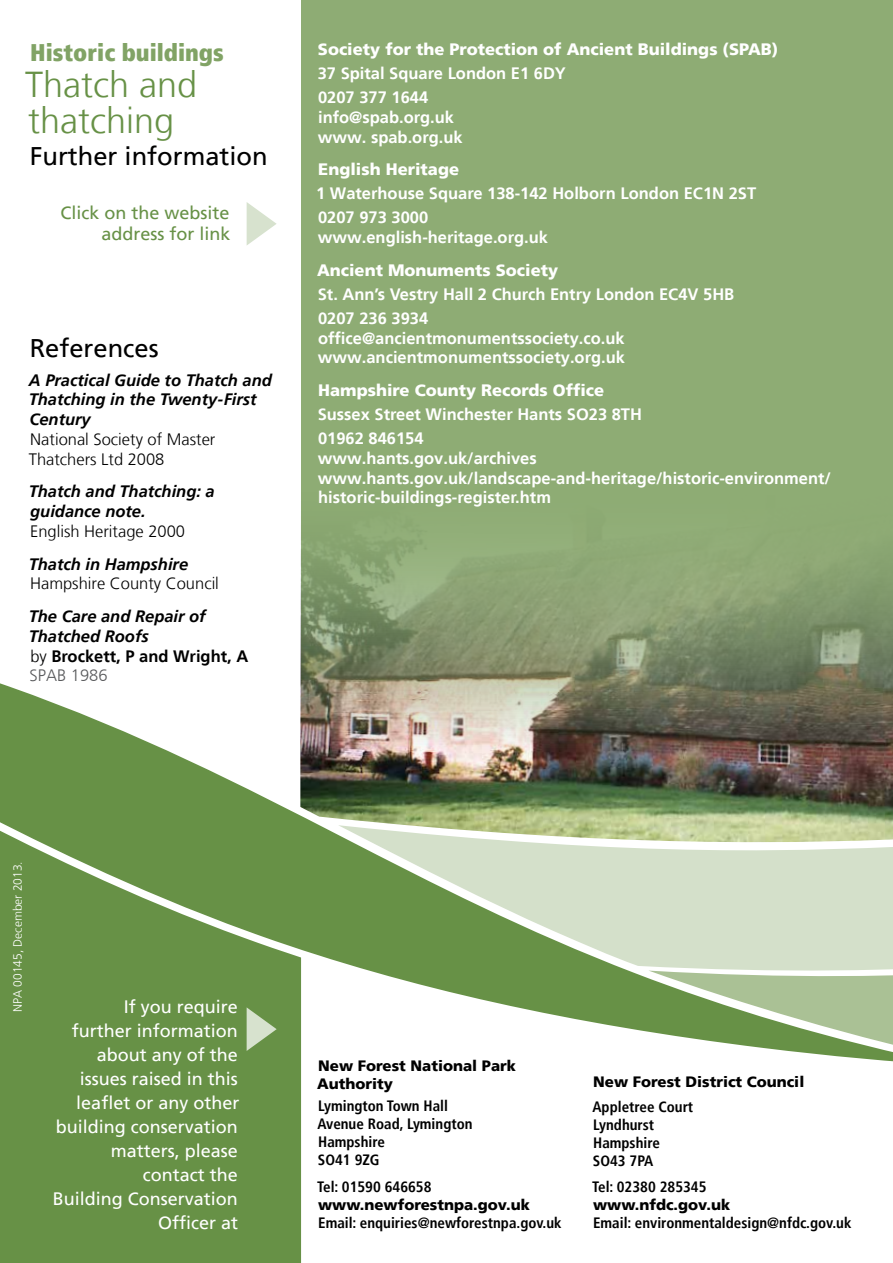
<style>
.page{position:relative;width:893px;height:1263px;background:#fff}
.page>*{position:absolute;margin:0;border:0;box-sizing:border-box;transform-origin:0 0}
.t1{font:300 36px/36px "Frutiger LT";color:#679146}
.t2{font:25.5px "Frutiger LT";color:#000}
.t3{font:900 condensed 24px "Frutiger LT";color:#81a365}
.t4{font:18px/24px "Frutiger LT";color:#fff;text-align:right}
.t5{font:18px/21px "Frutiger LT";color:#679146;text-align:right}
.t6{font:700 16.5px/24px "Frutiger LT";color:#fff}
.t7{font:italic 700 16.5px/19.8px "Frutiger LT";color:#000}
.t8{font:900 16.5px "Frutiger LT";color:#fff}
.t9{font:300 16.5px/19.8px "Frutiger LT";color:#000}
.t10{font:700 condensed 15px/18px "Frutiger LT";color:#000}
.t11{font:900 15px/18px "Frutiger LT";color:#000}
.t12{font:300 12px "Frutiger LT";color:#fff}
.s1{font-weight:300;font-style:normal}
.s2{font-style:normal}
.s3{font-weight:300;font-style:normal;color:#58595b}
</style>
<div class="page">
<div style="left:0;top:1073px;width:301px;height:190px;background:#679146"></div>
<div style="left:301px;top:0;width:592px;height:940px;background:#8eac74"></div>
<svg style="left:247px;top:202px;width:30px;height:43px"></svg>
<img style="left:300px;top:547px;width:593px;height:71px">
<svg style="left:0;top:618px;width:893px;height:453px;fill:#679146"></svg>
<img style="left:326px;top:702px;width:567px;height:369px">
<svg style="left:642px;top:772px;width:251px;height:299px;background:#b6c4a6"></svg>
<h3 class="t3" style="left:30px;top:38px;width:195px">Historic buildings</h3>
<h1 class="t1" style="left:25px;top:67px;width:174px">Thatch and thatching</h1>
<h2 class="t2" style="left:30px;top:141px;width:240px">Further information</h2>
<p class="t5" style="left:60px;top:202px;width:172px">Click on the website address for link</p>
<h2 class="t2" style="left:30px;top:333px;width:130px">References</h2>
<p class="t7" style="left:29px;top:370px;width:245px">A Practical Guide to Thatch and<br>Thatching in the Twenty-First<br>Century</p>
<p class="t9" style="left:29px;top:430px;width:188px">National Society of Master<br>Thatchers Ltd 2008</p>
<p class="t7" style="left:29px;top:482px;width:188px">Thatch and Thatching: a guidance note.</p>
<p class="t9" style="left:30px;top:522px;width:156px">English Heritage 2000</p>
<p class="t7" style="left:29px;top:554px;width:161px">Thatch in Hampshire</p>
<p class="t9" style="left:30px;top:574px;width:190px">Hampshire County Council</p>
<p class="t7" style="left:29px;top:606px;width:221px">The Care and Repair of<br>Thatched Roofs<br><span class="s1">by</span> <span class="s2">Brockett, P and Wright, A<br></span><span class="s3">SPAB 1986</span></p>
<p class="t8" style="left:318px;top:39px;width:462px">Society for the Protection of Ancient Buildings (SPAB)</p>
<p class="t6" style="left:318px;top:61px;width:250px">37 Spital Square London E1 6DY<br>0207 377 1644</p>
<p class="t6" style="left:318px;top:107px;width:146px;line-height:19.8px">info@spab.org.uk www. spab.org.uk</p>
<p class="t8" style="left:318px;top:159px;width:142px">English Heritage</p>
<p class="t6" style="left:316px;top:182px;width:442px">1 Waterhouse Square 138-142 Holborn London EC1N 2ST<br>0207 973 3000</p>
<p class="t6" style="left:318px;top:225px;width:232px">www.english-heritage.org.uk</p>
<p class="t8" style="left:317px;top:260px;width:243px">Ancient Monuments Society</p>
<p class="t6" style="left:318px;top:282px;width:418px">St. Ann’s Vestry Hall 2 Church Entry London EC4V 5HB<br>0207 236 3934</p>
<p class="t6" style="left:318px;top:328px;width:309px;line-height:19.8px">office@ancientmonumentssociety.co.uk www.ancientmonumentssociety.org.uk</p>
<p class="t8" style="left:318px;top:380px;width:287px">Hampshire County Records Office</p>
<p class="t6" style="left:318px;top:402px;width:326px">Sussex Street Winchester Hants SO23 8TH<br>01962 846154</p>
<p class="t6" style="left:318px;top:448px;width:515px;line-height:19.8px">www.hants.gov.uk/archives www.hants.gov.uk/landscape-and-heritage/historic-environment/ historic-buildings-register.htm</p>
<p class="t12" style="left:11px;top:1012px;width:152px;rotate:-90deg">NPA 00145, December 2013.</p>
<p class="t4" style="left:53px;top:995px;width:188px">If you require<br>further information about any of the issues raised in this leaflet or any other building conservation matters, please contact the<br>Building Conservation<br>Officer at</p>
<p class="t11" style="left:317px;top:1057px;width:200px">New Forest National Park<br>Authority</p>
<p class="t10" style="left:317px;top:1097px;width:156px">Lymington Town Hall<br>Avenue Road, Lymington<br>Hampshire<br>SO41 9ZG</p>
<p class="t10" style="left:317px;top:1178px;width:116px">Tel: 01590 646658</p>
<p class="t11" style="left:318px;top:1196px;width:213px">www.newforestnpa.gov.uk</p>
<p class="t10" style="left:318px;top:1214px;width:245px">Email: enquiries@newforestnpa.gov.uk</p>
<p class="t11" style="left:593px;top:1073px;width:213px">New Forest District Council</p>
<p class="t10" style="left:592px;top:1097px;width:102px">Appletree Court<br>Lyndhurst<br>Hampshire<br>SO43 7PA</p>
<p class="t10" style="left:592px;top:1178px;width:116px">Tel: 02380 285345</p>
<p class="t11" style="left:593px;top:1196px;width:139px">www.nfdc.gov.uk</p>
<p class="t10" style="left:593px;top:1214px;width:260px">Email: environmentaldesign@nfdc.gov.uk</p>
</div>
